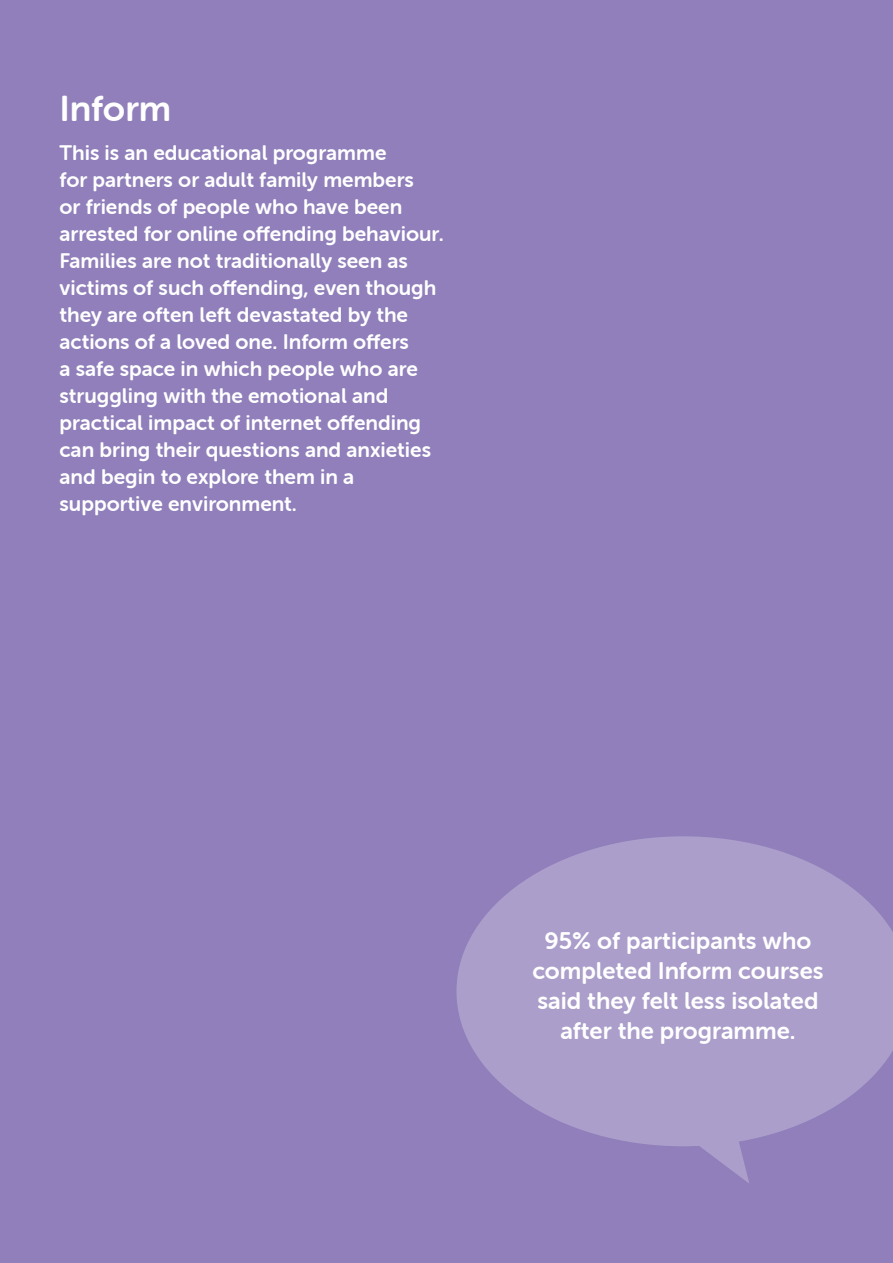
<style>
.page{position:relative;width:893px;height:1263px;background:#907fba}
.page>*{position:absolute;margin:0;border:0;box-sizing:border-box;transform-origin:0 0}
.t1{font:36px "Museo Sans Rounded 700";letter-spacing:-.005em;color:#fff}
.t2{font:24px/30px "Museo Sans Rounded 700";color:#fff;text-align:center}
.t3{font:21px/27px "Museo Sans Rounded 700";color:#fff}
</style>
<div class="page">
<svg style="left:456px;top:836px;width:437px;height:310px;fill:#ab9ecb"></svg>
<svg style="left:677px;top:1126px;width:72px;height:57px"></svg>
<h1 class="t1" style="left:60px;top:88px;width:113px">Inform</h1>
<p class="t3" style="left:60px;top:140px;width:386px">This is an educational programme<br>for partners or adult family members<br>or friends of people who have been arrested for online offending behaviour.<br>Families are not traditionally seen as victims of such offending, even though they are often left devastated by the actions of a loved one. Inform offers<br>a safe space in which people who are struggling with the emotional and practical impact of internet offending can bring their questions and anxieties and begin to explore them in a supportive environment.</p>
<p class="t2" style="left:532px;top:926px;width:293px">95% of participants who completed Inform courses said they felt less isolated after the programme.</p>
</div>
